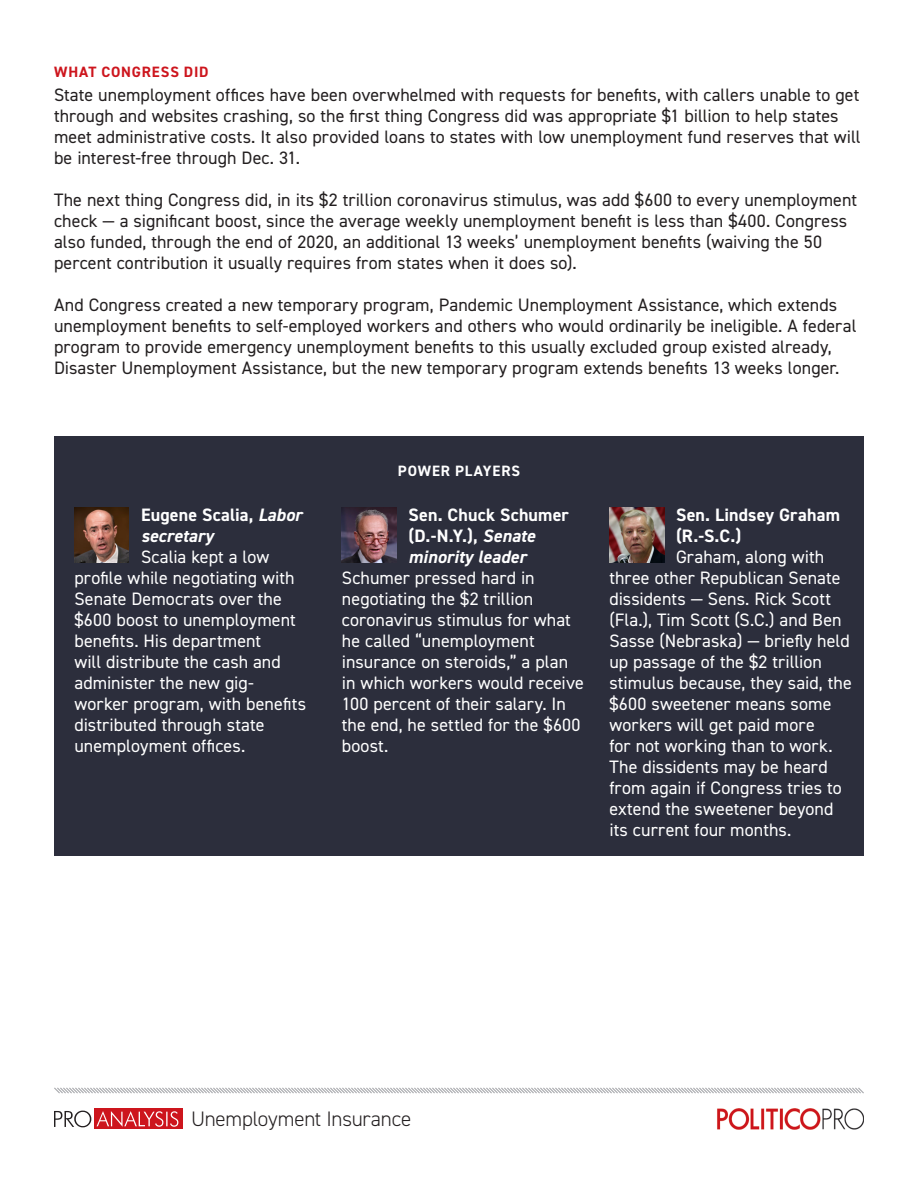
<style>
.page{position:relative;width:918px;height:1188px;background:#fff}
.page>*{position:absolute;margin:0;border:0;box-sizing:border-box;transform-origin:0 0}
.Topic_Footer{font:300 21px "DIN2014";letter-spacing:-.01em;color:#231f20}
.Body{font:18px/21px "DIN2014";letter-spacing:.005em;color:#231f20}
.Power_Players_Body{font:18px/21px "DIN2014";letter-spacing:.005em;color:#fff}
.Power_Players_Name{font:700 18px/21px "DIN2014";letter-spacing:.01em;color:#fff}
.Power_Players_Name-2{font:italic 700 18px/21px "DIN2014";letter-spacing:.005em;color:#fff}
.Small_Header{font:700 15px "DIN2014";letter-spacing:.055em;color:#cd151d}
.Power_Players_Header{font:700 15px "DIN2014";letter-spacing:.06em;color:#fff}
.s1{font-style:normal}
.s2{font-style:italic}
</style>
<div class="page">
<img style="left:717px;top:1108px;width:147px;height:22px">
<svg style="left:54px;top:1087px;width:810px;height:7px"></svg>
<div style="left:94px;top:1108px;width:89px;height:22px;background:#cd151d"></div>
<svg style="left:97px;top:1111px;width:81px;height:16px"></svg>
<svg style="left:54px;top:1111px;width:37px;height:16px"></svg>
<div style="left:54px;top:436px;width:810px;height:420px;background:#2c2e3c"></div>
<img style="left:74px;top:508px;width:55px;height:54px">
<img style="left:342px;top:508px;width:54px;height:54px">
<img style="left:609px;top:508px;width:55px;height:54px">
<p class="Small_Header" style="left:54px;top:61px;width:156px">WHAT CONGRESS DID</p>
<p class="Body" style="left:54px;top:83px;width:808px">State unemployment offices have been overwhelmed with requests for benefits, with callers unable to get through and websites crashing, so the first thing Congress did was appropriate $1 billion to help states meet administrative costs. It also provided loans to states with low unemployment fund reserves that will be interest-free through Dec. 31.</p>
<p class="Body" style="left:54px;top:188px;width:805px">The next thing Congress did, in its $2 trillion coronavirus stimulus, was add $600 to every unemployment check — a significant boost, since the average weekly unemployment benefit is less than $400. Congress also funded, through the end of 2020, an additional 13 weeks’ unemployment benefits (waiving the 50 percent contribution it usually requires from states when it does so).</p>
<p class="Body" style="left:54px;top:293px;width:804px">And Congress created a new temporary program, Pandemic Unemployment Assistance, which extends unemployment benefits to self-employed workers and others who would ordinarily be ineligible. A federal program to provide emergency unemployment benefits to this usually excluded group existed already, Disaster Unemployment Assistance, but the new temporary program extends benefits 13 weeks longer.</p>
<p class="Power_Players_Name-2" style="left:141px;top:504px;width:163px"><span class="s1">Eugene Scalia,</span> Labor secretary</p>
<p class="Power_Players_Body" style="left:74px;top:545px;width:233px;text-indent:67px">Scalia kept a low profile while negotiating with<br>Senate Democrats over the $600 boost to unemployment benefits. His department<br>will distribute the cash and administer the new gig&shy;worker program, with benefits distributed through state unemployment offices.</p>
<p class="Power_Players_Header" style="left:398px;top:460px;width:124px">POWER PLAYERS</p>
<p class="Power_Players_Name" style="left:408px;top:504px;width:162px">Sen. Chuck Schumer (D.-N.Y.), <span class="s2">Senate minority leader</span></p>
<p class="Power_Players_Body" style="left:342px;top:566px;width:244px">Schumer pressed hard in negotiating the $2 trillion coronavirus stimulus for what he called “unemployment insurance on steroids,” a plan in which workers would receive<br>100 percent of their salary. In the end, he settled for the $600 boost.</p>
<p class="Power_Players_Name" style="left:676px;top:504px;width:165px">Sen. Lindsey Graham (R.-S.C.)</p>
<p class="Power_Players_Body" style="left:609px;top:545px;width:244px;text-indent:67px">Graham, along with three other Republican Senate dissidents — Sens. Rick Scott (Fla.), Tim Scott (S.C.) and Ben<br>Sasse (Nebraska) — briefly held up passage of the $2 trillion stimulus because, they said, the $600 sweetener means some workers will get paid more<br>for not working than to work.<br>The dissidents may be heard from again if Congress tries to extend the sweetener beyond its current four months.</p>
<p class="Topic_Footer" style="left:191px;top:1106px;width:222px">Unemployment Insurance</p>
</div>
